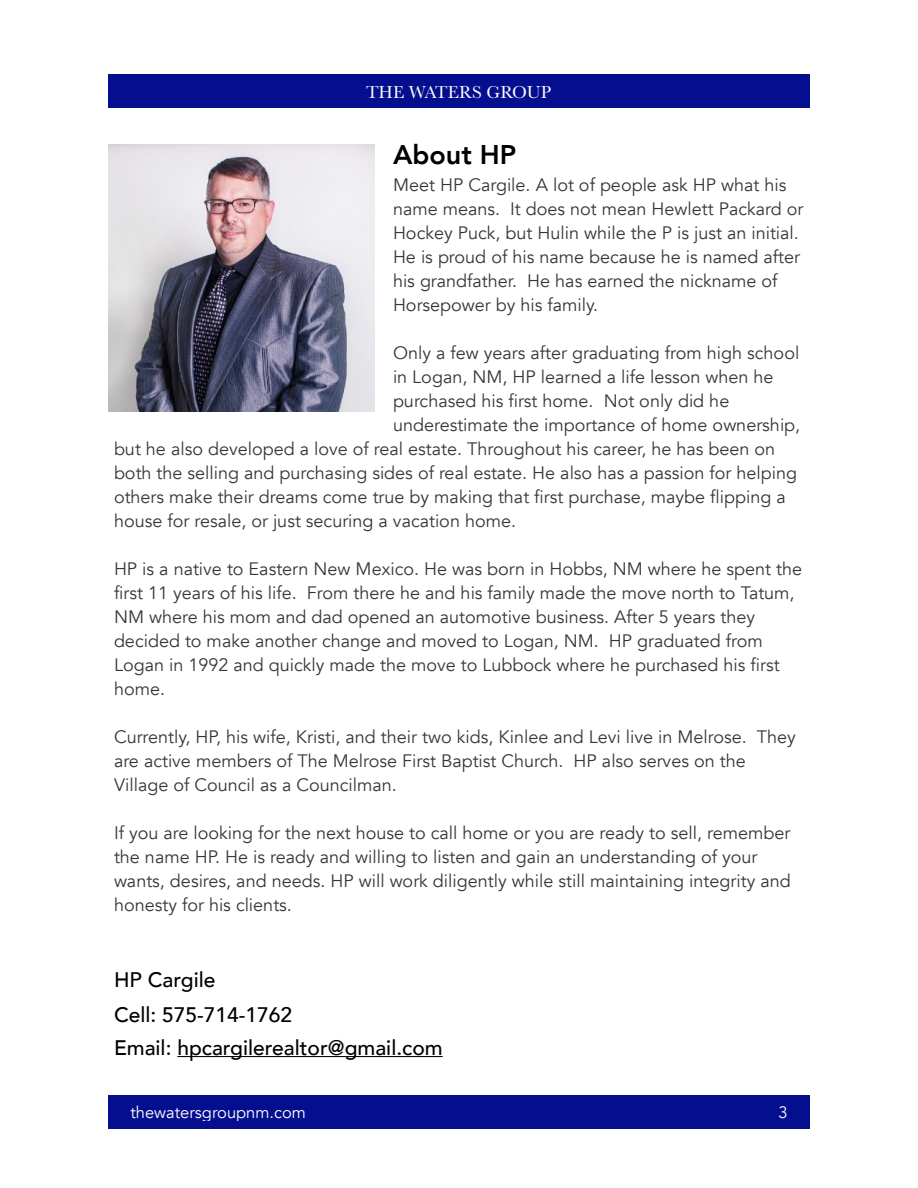
<style>
.page{position:relative;width:918px;height:1188px;background:#fff}
.page>*{position:absolute;margin:0;border:0;box-sizing:border-box;transform-origin:0 0}
.t1{font:800 27px "Avenir";color:#000}
.t2{font:500 21px/33.8px "Avenir";color:#000}
.t3{font:18px/24px "Avenir";color:rgb(33 33 33/.9)}
.t4{font:18px "Baskerville";color:#fff}
.t5{font:16.5px "Avenir";color:#fff}
</style>
<div class="page">
<div style="left:108px;top:75px;width:702px;height:33px;background:#050e8f"></div>
<div style="left:108px;top:1095px;width:702px;height:34px;background:#050e8f"></div>
<img style="left:108px;top:145px;width:267px;height:266px">
<hr style="left:177px;top:1056px;width:266px;height:1px;background:#000">
<p class="t4" style="left:366px;top:81px;width:186px">THE WATERS GROUP</p>
<h1 class="t1" style="left:393px;top:136px;width:125px">About HP</h1>
<p class="t3" style="left:393px;top:173px;width:412px">Meet HP Cargile. A lot of people ask HP what his name means. It does not mean Hewlett Packard or Hockey Puck, but Hulin while the P is just an initial.<br>He is proud of his name because he is named after his grandfather. He has earned the nickname of Horsepower by his family.</p>
<p class="t3" style="left:393px;top:341px;width:408px">Only a few years after graduating from high school</p>
<p class="t3" style="left:393px;top:365px;width:382px">in Logan, NM, HP learned a life lesson when he</p>
<p class="t3" style="left:393px;top:389px;width:338px">purchased his first home. Not only did he</p>
<p class="t3" style="left:393px;top:413px;width:409px">underestimate the importance of home ownership,</p>
<p class="t3" style="left:114px;top:437px;width:663px">but he also developed a love of real estate. Throughout his career, he has been on</p>
<p class="t3" style="left:114px;top:461px;width:685px">both the selling and purchasing sides of real estate. He also has a passion for helping</p>
<p class="t3" style="left:114px;top:485px;width:673px">others make their dreams come true by making that first purchase, maybe flipping a</p>
<p class="t3" style="left:114px;top:509px;width:404px">house for resale, or just securing a vacation home.</p>
<p class="t3" style="left:114px;top:557px;width:690px">HP is a native to Eastern New Mexico. He was born in Hobbs, NM where he spent the first 11 years of his life. From there he and his family made the move north to Tatum, NM where his mom and dad opened an automotive business. After 5 years they decided to make another change and moved to Logan, NM. HP graduated from Logan in 1992 and quickly made the move to Lubbock where he purchased his first home.</p>
<p class="t3" style="left:114px;top:725px;width:683px">Currently, HP, his wife, Kristi, and their two kids, Kinlee and Levi live in Melrose. They are active members of The Melrose First Baptist Church. HP also serves on the<br>Village of Council as a Councilman.</p>
<p class="t3" style="left:114px;top:821px;width:678px">If you are looking for the next house to call home or you are ready to sell, remember the name HP. He is ready and willing to listen and gain an understanding of your wants, desires, and needs. HP will work diligently while still maintaining integrity and honesty for his clients.</p>
<p class="t2" style="left:114px;top:963px;width:330px">HP Cargile<br>Cell: 575-714-1762<br>Email: hpcargilerealtor@gmail.com</p>
<p class="t5" style="left:130px;top:1101px;width:177px">thewatersgroupnm.com</p>
<p class="t5" style="left:778px;top:1101px;width:11px">3</p>
</div>
